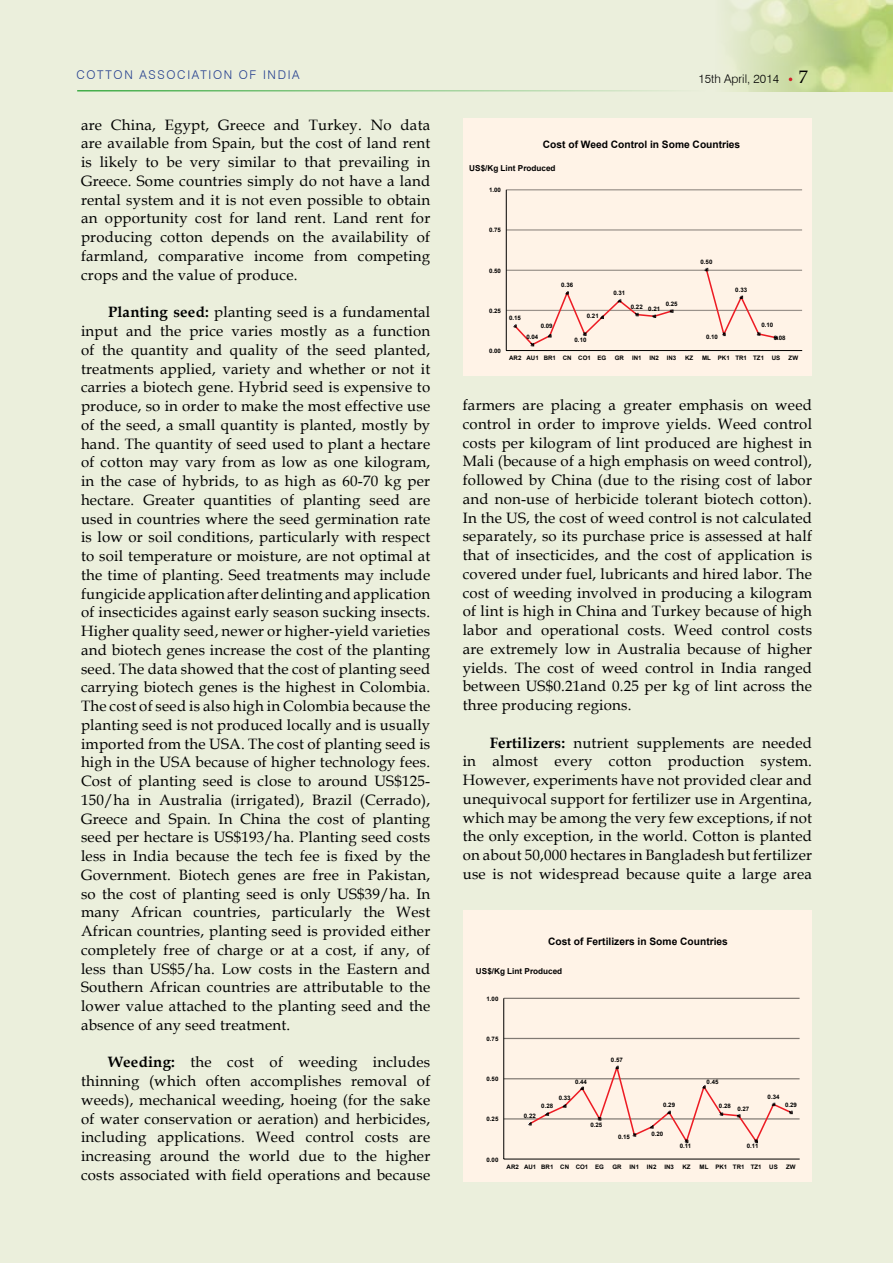
<style>
.page{position:relative;width:893px;height:1263px;background:#ebefdc}
.page>*{position:absolute;margin:0;border:0;box-sizing:border-box;transform-origin:0 0}
.t1{font:15px/18.8px "Book Antiqua";letter-spacing:.015em;color:#000;text-align:justify}
.t2{font:300 12px "Swiss 721 BT";letter-spacing:.14em;color:#25408f}
.t3{font:300 12px "Swiss 721 BT";color:#000}
.t4{font:700 10.2px "Arial";color:#000}
.t5{font:700 8.25px "Arial";color:#000}
.t6{font:700 6.15px "Arial";color:#000}
.s1{font-family:"Book Antiqua";font-weight:400;font-size:18px}
.s2{font-weight:700}
</style>
<div class="page">
<img style="left:727px;top:0;width:166px;height:91px">
<hr style="left:77px;top:90px;width:628px;height:2px;background:#41ad49">
<div style="left:463px;top:119px;width:348px;height:257px;background:#fff3e7"></div>
<hr style="left:506px;top:189px;width:296px;height:1px;background:#000">
<hr style="left:506px;top:229px;width:296px;height:2px;background:#000">
<hr style="left:506px;top:270px;width:296px;height:1px;background:#000">
<hr style="left:506px;top:310px;width:296px;height:1px;background:#000">
<hr style="left:506px;top:190px;width:1px;height:161px;background:#000">
<hr style="left:506px;top:350px;width:296px;height:1px;background:#000">
<svg style="left:513px;top:268px;width:265px;height:78px"></svg>
<div style="left:463px;top:910px;width:349px;height:272px;background:#fff3e7"></div>
<hr style="left:504px;top:998px;width:296px;height:1px;background:#000">
<hr style="left:504px;top:1038px;width:296px;height:1px;background:#000">
<hr style="left:504px;top:1078px;width:296px;height:1px;background:#000">
<hr style="left:504px;top:1118px;width:296px;height:1px;background:#000">
<hr style="left:503px;top:998px;width:1px;height:161px;background:#000">
<hr style="left:504px;top:1159px;width:296px;height:1px;background:#000">
<svg style="left:528px;top:1066px;width:265px;height:77px"></svg>
<p class="t2" style="left:76px;top:67px;width:73px">COTTON ASS</p>
<p class="t2" style="left:167px;top:67px;width:135px">OCIATION OF INDIA</p>
<p class="t3" style="left:698px;top:71px;width:111px">15TH APRIL, 2014 <span class="s1">7</span></p>
<p class="t1" style="left:81px;top:115px;width:351px">are China, Egypt, Greece and Turkey. No data are available from Spain, but the cost of land rent is likely to be very similar to that prevailing in Greece. Some countries simply do not have a land rental system and it is not even possible to obtain an opportunity cost for land rent. Land rent for producing cotton depends on the availability of farmland, comparative income from competing crops and the value of produce.</p>
<p class="t1" style="left:81px;top:302px;width:351px;text-indent:27px"><span class="s2">Planting seed:</span> planting seed is a fundamental input and the price varies mostly as a function of the quantity and quality of the seed planted, treatments applied, variety and whether or not it carries a biotech gene. Hybrid seed is expensive to produce, so in order to make the most effective use of the seed, a small quantity is planted, mostly by hand. The quantity of seed used to plant a hectare of cotton may vary from as low as one kilogram, in the case of hybrids, to as high as 60-70 kg per hectare. Greater quantities of planting seed are used in countries where the seed germination rate is low or soil conditions, particularly with respect to soil temperature or moisture, are not optimal at the time of planting. Seed treatments may include fungicide application after delinting and application of insecticides against early season sucking insects.<br>Higher quality seed, newer or higher-yield varieties and biotech genes increase the cost of the planting seed. The data showed that the cost of planting seed carrying biotech genes is the highest in Colombia.<br>The cost of seed is also high in Colombia because the planting seed is not produced locally and is usually imported from the USA. The cost of planting seed is high in the USA because of higher technology fees.<br>Cost of planting seed is close to around US$125- 150/ha in Australia (irrigated), Brazil (Cerrado), Greece and Spain. In China the cost of planting seed per hectare is US$193/ha. Planting seed costs less in India because the tech fee is fixed by the Government. Biotech genes are free in Pakistan, so the cost of planting seed is only US$39/ha. In many African countries, particularly the West African countries, planting seed is provided either completely free of charge or at a cost, if any, of less than US$5/ha. Low costs in the Eastern and Southern African countries are attributable to the lower value attached to the planting seed and the absence of any seed treatment.</p>
<p class="t1" style="left:81px;top:1052px;width:351px;text-indent:27px"><span class="s2">Weeding:</span> the cost of weeding includes thinning (which often accomplishes removal of weeds), mechanical weeding, hoeing (for the sake of water conservation or aeration) and herbicides, including applications. Weed control costs are increasing around the world due to the higher costs associated with field operations and because</p>
<p class="t4" style="left:543px;top:138px;width:199px">Cost of Weed Control in Some Countries</p>
<p class="t5" style="left:469px;top:163px;width:88px">US$/Kg Lint Produced</p>
<p class="t6" style="left:489px;top:186px;width:13px">1.00</p>
<p class="t6" style="left:489px;top:226px;width:13px">0.75</p>
<p class="t6" style="left:700px;top:258px;width:13px">0.50</p>
<p class="t6" style="left:489px;top:266px;width:13px">0.50</p>
<p class="t6" style="left:561px;top:281px;width:13px">0.36</p>
<p class="t6" style="left:735px;top:285px;width:13px">0.33</p>
<p class="t6" style="left:613px;top:289px;width:13px">0.31</p>
<p class="t6" style="left:666px;top:299px;width:13px">0.25</p>
<p class="t6" style="left:631px;top:304px;width:31px">0.22 0.21</p>
<p class="t6" style="left:489px;top:307px;width:13px">0.25</p>
<p class="t6" style="left:587px;top:312px;width:13px">0.21</p>
<p class="t6" style="left:509px;top:314px;width:13px">0.15</p>
<p class="t6" style="left:761px;top:321px;width:13px">0.10</p>
<p class="t6" style="left:541px;top:321px;width:13px">0.09</p>
<p class="t6" style="left:526px;top:333px;width:13px">0.04</p>
<p class="t6" style="left:706px;top:333px;width:13px">0.10</p>
<p class="t6" style="left:774px;top:334px;width:13px">0.08</p>
<p class="t6" style="left:574px;top:336px;width:13px">0.10</p>
<p class="t6" style="left:489px;top:347px;width:13px">0.00</p>
<p class="t6" style="left:509px;top:354px;width:99px">AR2 AU1 BR1 CN CO1 EG</p>
<p class="t6" style="left:615px;top:354px;width:11px">GR</p>
<p class="t6" style="left:632px;top:354px;width:11px">IN1</p>
<p class="t6" style="left:649px;top:354px;width:11px">IN2</p>
<p class="t6" style="left:667px;top:354px;width:11px">IN3</p>
<p class="t6" style="left:685px;top:354px;width:10px">KZ</p>
<p class="t6" style="left:702px;top:354px;width:64px">ML PK1 TR1 TZ1</p>
<p class="t6" style="left:772px;top:354px;width:10px">US</p>
<p class="t6" style="left:789px;top:354px;width:11px">ZW</p>
<p class="t1" style="left:463px;top:395px;width:351px">farmers are placing a greater emphasis on weed control in order to improve yields. Weed control costs per kilogram of lint produced are highest in Mali (because of a high emphasis on weed control), followed by China (due to the rising cost of labor and non-use of herbicide tolerant biotech cotton).<br>In the US, the cost of weed control is not calculated separately, so its purchase price is assessed at half that of insecticides, and the cost of application is covered under fuel, lubricants and hired labor. The cost of weeding involved in producing a kilogram of lint is high in China and Turkey because of high labor and operational costs. Weed control costs are extremely low in Australia because of higher yields. The cost of weed control in India ranged between US$0.21and 0.25 per kg of lint across the three producing regions.</p>
<p class="t1" style="left:463px;top:733px;width:351px;text-indent:27px"><span class="s2">Fertilizers:</span> nutrient supplements are needed in almost every cotton production system.<br>However, experiments have not provided clear and unequivocal support for fertilizer use in Argentina, which may be among the very few exceptions, if not the only exception, in the world. Cotton is planted on about 50,000 hectares in Bangladesh but fertilizer use is not widespread because quite a large area</p>
<p class="t4" style="left:548px;top:935px;width:181px">Cost of Fertilizers in Some Countries</p>
<p class="t5" style="left:476px;top:965px;width:88px">US$/Kg Lint Produced</p>
<p class="t6" style="left:486px;top:994px;width:13px">1.00</p>
<p class="t6" style="left:486px;top:1035px;width:13px">0.75</p>
<p class="t6" style="left:611px;top:1056px;width:13px">0.57</p>
<p class="t6" style="left:486px;top:1075px;width:13px">0.50</p>
<p class="t6" style="left:707px;top:1077px;width:13px">0.45</p>
<p class="t6" style="left:575px;top:1077px;width:13px">0.44</p>
<p class="t6" style="left:768px;top:1092px;width:13px">0.34</p>
<p class="t6" style="left:559px;top:1094px;width:13px">0.33</p>
<p class="t6" style="left:663px;top:1101px;width:13px">0.29</p>
<p class="t6" style="left:785px;top:1101px;width:13px">0.29</p>
<p class="t6" style="left:541px;top:1102px;width:13px">0.28</p>
<p class="t6" style="left:719px;top:1103px;width:32px">0.28 0.27</p>
<p class="t6" style="left:747px;top:1142px;width:13px">0.11</p>
<p class="t6" style="left:524px;top:1112px;width:13px">0.22</p>
<p class="t6" style="left:486px;top:1115px;width:13px">0.25</p>
<p class="t6" style="left:590px;top:1120px;width:13px">0.25</p>
<p class="t6" style="left:651px;top:1129px;width:13px">0.20</p>
<p class="t6" style="left:618px;top:1133px;width:13px">0.15</p>
<p class="t6" style="left:680px;top:1142px;width:13px">0.11</p>
<p class="t6" style="left:486px;top:1155px;width:13px">0.00</p>
<p class="t6" style="left:507px;top:1163px;width:99px">AR2 AU1 BR1 CN CO1 EG</p>
<p class="t6" style="left:612px;top:1163px;width:11px">GR</p>
<p class="t6" style="left:629px;top:1163px;width:11px">IN1</p>
<p class="t6" style="left:647px;top:1163px;width:11px">IN2</p>
<p class="t6" style="left:664px;top:1163px;width:11px">IN3</p>
<p class="t6" style="left:682px;top:1163px;width:10px">KZ</p>
<p class="t6" style="left:699px;top:1163px;width:64px">ML PK1 TR1 TZ1</p>
<p class="t6" style="left:769px;top:1163px;width:10px">US</p>
<p class="t6" style="left:786px;top:1163px;width:11px">ZW</p>
</div>
